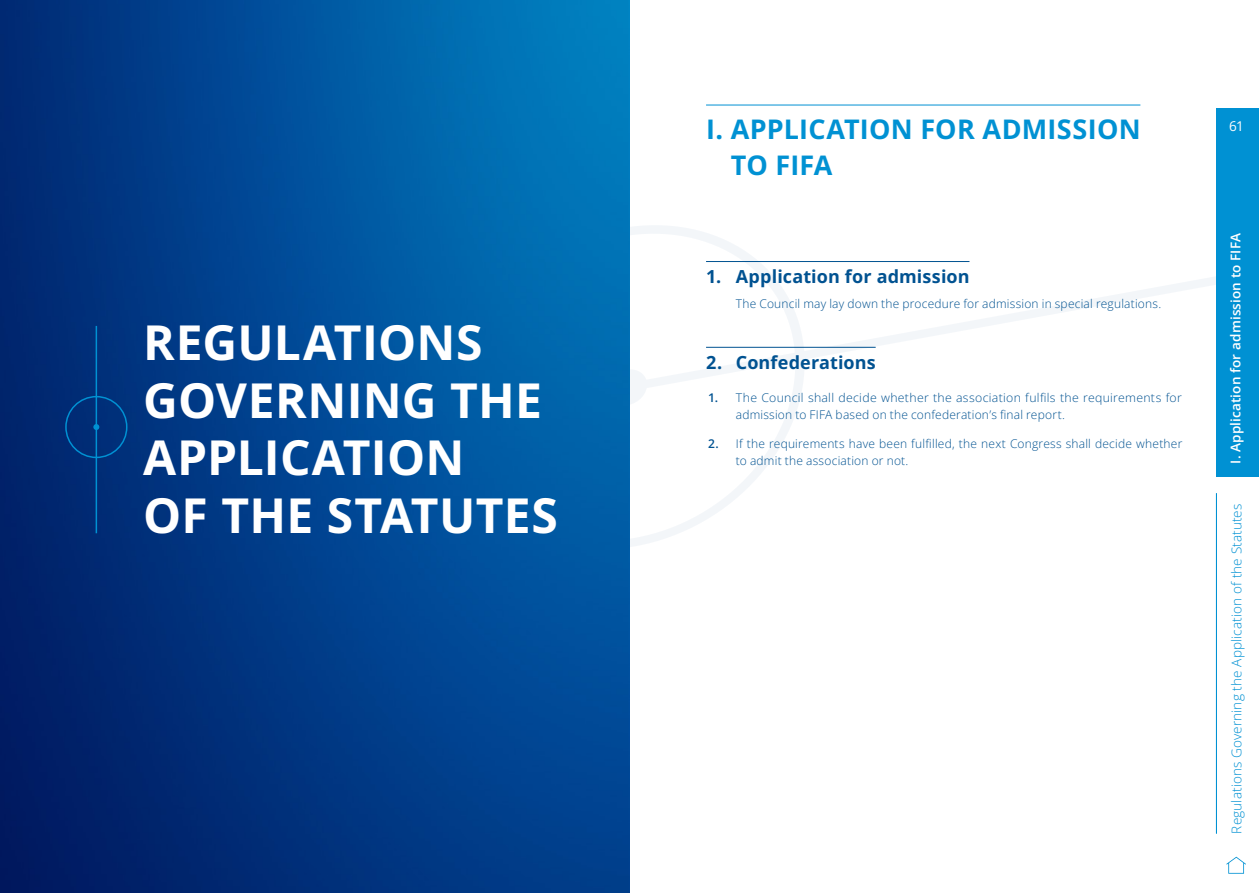
<style>
.page{position:relative;width:1259px;height:893px;background:#fff}
.page>*{position:absolute;margin:0;border:0;box-sizing:border-box;transform-origin:0 0}
.Part_page_title{font:700 48px/57.6px "Open Sans";letter-spacing:.005em;color:#fff}
.Chapter_title{font:700 27px/36px "Open Sans";letter-spacing:.01em;color:#0091d3}
.t1{font:700 18px "Open Sans";letter-spacing:.005em;color:#005291}
.t2{font:300 13.5px "Open Sans";letter-spacing:.01em;color:#0091d3}
.t3{font:600 13.5px "Open Sans";letter-spacing:.01em;color:#fff}
.Page_number_LEFT{font:13.5px "Open Sans";color:#fff}
._1_Column_body_text_JUSTIFIED{font:300 12px/16.5px "Open Sans";letter-spacing:.02em;color:#005291}
.General_Article_text{font:300 12px "Open Sans";letter-spacing:.015em;color:#005291}
.s1{font-weight:600}
</style>
<div class="page">
<svg style="left:629px;top:127px;width:630px;height:521px"></svg>
<svg style="left:629px;top:366px;width:19px;height:43px"></svg>
<div style="left:1216px;top:136px;width:43px;height:340px;background:#0091d3"></div>
<hr style="left:1216px;top:493px;width:1px;height:340px;background:#0091d3">
<svg style="left:1226px;top:857px;width:20px;height:17px"></svg>
<hr style="left:706px;top:105px;width:434px;height:1px;background:#0091d3">
<hr style="left:706px;top:261px;width:263px;height:1px;background:#005291">
<hr style="left:706px;top:347px;width:169px;height:1px;background:#005291">
<div style="left:1216px;top:108px;width:43px;height:34px;background:#0091d3"></div>
<img style="left:0;top:0;width:629px;height:893px">
<div style="left:65px;top:396px;width:62px;height:62px;border:2px solid #0091d3;border-radius:50%"></div>
<hr style="left:96px;top:326px;width:1px;height:207px;background:#0091d3">
<svg style="left:93px;top:424px;width:6px;height:6px"></svg>
<p class="Part_page_title" style="left:143px;top:313px;width:400px">REGULATIONS<br>GOVERNING THE<br>APPLICATION</p>
<p class="Part_page_title" style="left:143px;top:486px;width:416px">OF THE STATUTES</p>
<p class="Chapter_title" style="left:731px;top:111px;width:411px;text-indent:-25px">I. APPLICATION FOR ADMISSION<br>TO FIFA</p>
<p class="t1" style="left:706px;top:264px;width:265px">1. Application for admission</p>
<p class="General_Article_text" style="left:736px;top:295px;width:427px">The Council may lay down the procedure for admission in special regulations.</p>
<p class="t1" style="left:706px;top:349px;width:171px">2. Confederations</p>
<p class="_1_Column_body_text_JUSTIFIED" style="left:736px;top:389px;width:447px;text-indent:-28px"><span class="s1">1.</span> The Council shall decide whether the association fulfils the requirements for admission to FIFA based on the confederation’s final report.</p>
<p class="_1_Column_body_text_JUSTIFIED" style="left:736px;top:435px;width:448px;text-indent:-28px"><span class="s1">2.</span> If the requirements have been fulfilled, the next Congress shall decide whether to admit the association or not.</p>
<p class="Page_number_LEFT" style="left:1229px;top:117px;width:16px">61</p>
<p class="t3" style="left:1226px;top:463px;width:232px;rotate:-90deg">I. Application for admission to FIFA</p>
<p class="t2" style="left:1227px;top:833px;width:331px;rotate:-90deg">Regulations Governing the Application of the Statutes</p>
</div>
